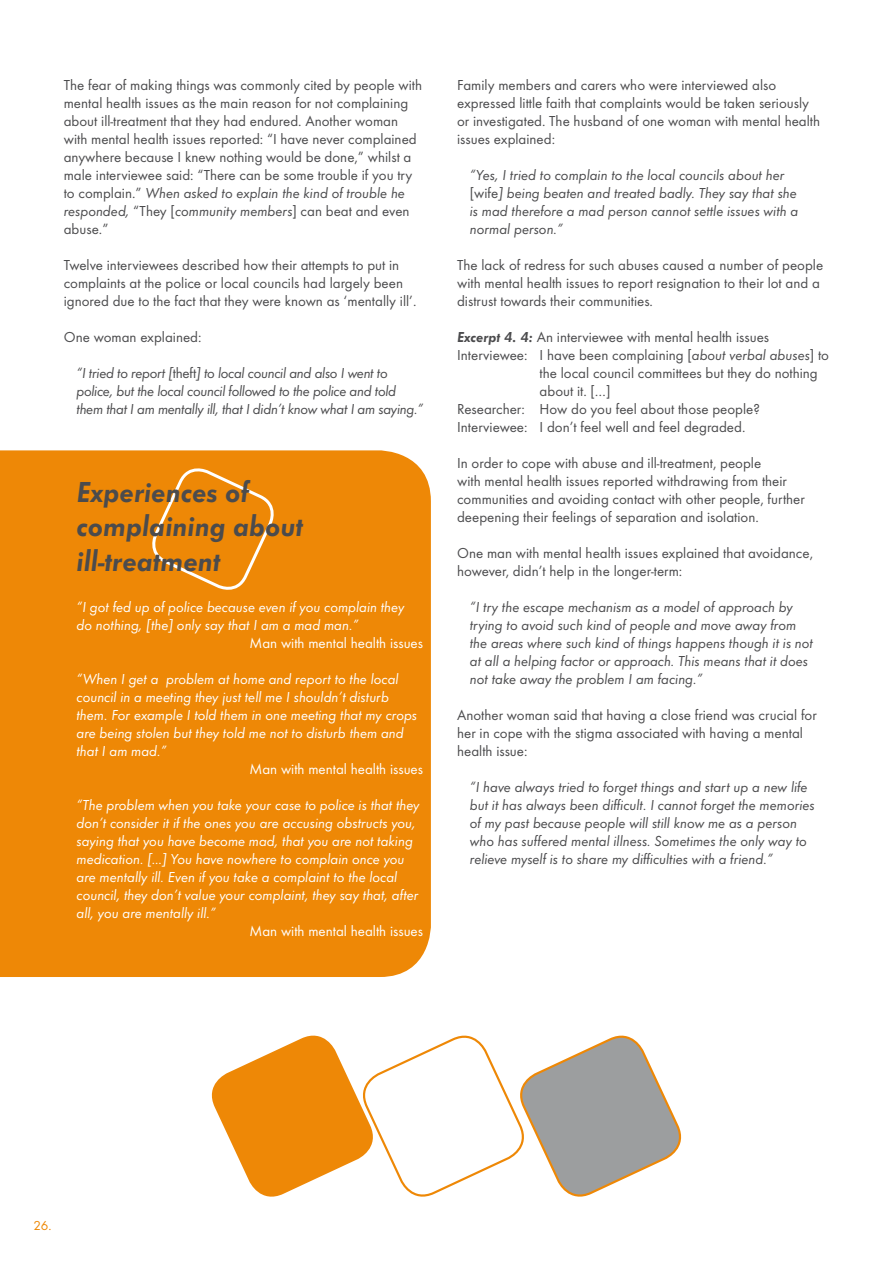
<style>
.page{position:relative;width:893px;height:1263px;background:#fff}
.page>*{position:absolute;margin:0;border:0;box-sizing:border-box;transform-origin:0 0}
.t1{font:30px/34.5px "Futura TOT Demi Obli";color:#4b4b4d}
.t2{font:15px/18px "Futura TOT";color:#4b4b4d}
.t3{font:15px/18px "Futura TOT Book Obli";color:#4b4b4d}
.t4{font:15px/18px "Futura TOT Book Obli";color:#fff}
.t5{font:15px/18px "Futura TOT Book Obli";letter-spacing:-.02em;color:#4b4b4d}
.t6{font:15px "Futura TOT";color:#fff}
.t7{font:13.5px "Futura TOT";color:#ee8806}
.s1{font-family:"Futura TOT"}
.s2{font-family:"Futura TOT Demi Obli"}
.s3{font-family:"Futura TOT Book Obli"}
</style>
<div class="page">
<div style="left:0;top:450px;width:431px;height:527px;background:#ee8806"></div>
<svg style="left:147px;top:463px;width:132px;height:132px;background:#ef8f15"></svg>
<svg style="left:211px;top:1035px;width:471px;height:162px"></svg>
<p class="t2" style="left:64px;top:76px;width:360px">The fear of making things was commonly cited by people with mental health issues as the main reason for not complaining about ill-treatment that they had endured. Another woman with mental health issues reported: “I have never complained anywhere because I knew nothing would be done,” whilst a male interviewee said: “There can be some trouble if you try</p>
<p class="t3" style="left:64px;top:184px;width:347px"><span class="s1">to complain.”</span> When asked to explain the kind of trouble he responded, <span class="s1">“They [</span>community members<span class="s1">] can beat and even</span></p>
<p class="t2" style="left:64px;top:220px;width:46px">abuse.”</p>
<p class="t2" style="left:64px;top:256px;width:352px">Twelve interviewees described how their attempts to put in complaints at the police or local councils had largely been ignored due to the fact that they were known as ‘mentally ill’.</p>
<p class="t2" style="left:64px;top:328px;width:139px">One woman explained:</p>
<p class="t5" style="left:77px;top:364px;width:348px">“I tried to report [<span class="s1">theft</span>] to local council and also I went to police, but the local council followed to the police and told them that I am mentally ill, that I didn’t know what I am saying.”</p>
<h1 class="t1" style="left:77px;top:474px;width:228px">Experiences of complaining about ill-treatment</h1>
<p class="t4" style="left:77px;top:598px;width:329px">“I got fed up of police because even if you complain they do nothing, [the] only say that I am a mad man.”</p>
<p class="t6" style="left:249px;top:634px;width:175px">Man with mental health issues</p>
<p class="t4" style="left:77px;top:670px;width:342px">“When I get a problem at home and report to the local council in a meeting they just tell me I shouldn’t disturb them. For example I told them in one meeting that my crops are being stolen but they told me not to disturb them and that I am mad.”</p>
<p class="t6" style="left:249px;top:760px;width:175px">Man with mental health issues</p>
<p class="t4" style="left:77px;top:796px;width:345px">“The problem when you take your case to police is that they don’t consider it if the ones you are accusing obstructs you, saying that you have become mad, that you are not taking medication. […] You have nowhere to complain once you are mentally ill. Even if you take a complaint to the local council, they don’t value your complaint, they say that, after all, you are mentally ill.”</p>
<p class="t6" style="left:249px;top:922px;width:175px">Man with mental health issues</p>
<p class="t2" style="left:457px;top:76px;width:364px">Family members and carers who were interviewed also expressed little faith that complaints would be taken seriously or investigated. The husband of one woman with mental health issues explained:</p>
<p class="t3" style="left:470px;top:166px;width:330px">“Yes, I tried to complain to the local councils about her <span class="s1">[wife</span>] being beaten and treated badly. They say that she is mad therefore a mad person cannot settle issues with a normal person.”</p>
<p class="t2" style="left:457px;top:256px;width:368px">The lack of redress for such abuses caused a number of people with mental health issues to report resignation to their lot and a distrust towards their communities.</p>
<p class="t2" style="left:457px;top:328px;width:314px"><span class="s2">Excerpt 4. 4:</span> an interviewee with mental health issues</p>
<p class="t2" style="left:457px;top:346px;width:373px">Interviewee: I have been complaining [<span class="s3">about verbal abuses</span>] to</p>
<p class="t2" style="left:540px;top:364px;width:280px">the local council committees but they do nothing</p>
<p class="t2" style="left:540px;top:382px;width:72px">about it. […]</p>
<p class="t2" style="left:457px;top:400px;width:304px">Researcher: How do you feel about those people?</p>
<p class="t2" style="left:457px;top:418px;width:288px">Interviewee: I don’t feel well and feel degraded.</p>
<p class="t2" style="left:457px;top:454px;width:349px">In order to cope with abuse and ill-treatment, people<br>with mental health issues reported withdrawing from their communities and avoiding contact with other people, further deepening their feelings of separation and isolation.</p>
<p class="t2" style="left:457px;top:544px;width:357px">One man with mental health issues explained that avoidance, however, didn’t help in the longer-term:</p>
<p class="t3" style="left:470px;top:598px;width:345px">“I try the escape mechanism as a model of approach by trying to avoid such kind of people and move away from the areas where such kind of things happens though it is not at all a helping factor or approach. This means that it does not take away the problem I am facing.”</p>
<p class="t2" style="left:457px;top:706px;width:361px">Another woman said that having a close friend was crucial for her in cope with the stigma associated with having a mental health issue:</p>
<p class="t3" style="left:470px;top:778px;width:346px">“I have always tried to forget things and start up a new life but it has always been difficult. I cannot forget the memories of my past because people will still know me as a person who has suffered mental illness. Sometimes the only way to relieve myself is to share my difficulties with a friend.”</p>
<p class="t7" style="left:33px;top:1218px;width:18px">26.</p>
</div>
